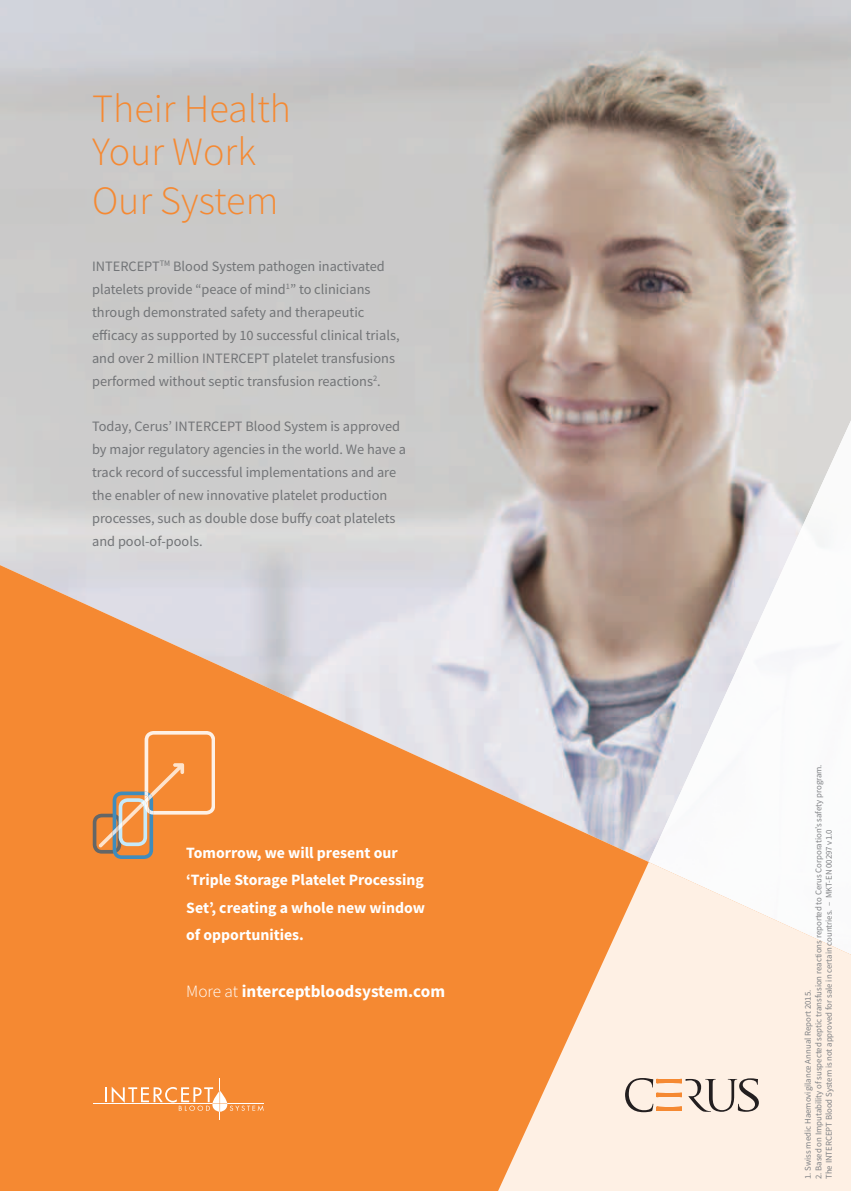
<style>
.page{position:relative;width:851px;height:1191px;background:#fff}
.page>*{position:absolute;margin:0;border:0;box-sizing:border-box;transform-origin:0 0}
.t1{font:300 40.2px/43px "Source Sans Pro";color:#f58932}
.t2{font:700 17.25px "Source Sans Pro";color:#fff}
.t3{font:700 15.75px/27.3px "Source Sans Pro";color:#fff}
.t4{font:14.4px/23px "Source Sans Pro";color:#727477}
.t5{font:8.7px/10.5px "Source Sans Pro";color:#808285}
.s1{font-weight:300}
</style>
<div class="page">
<img style="left:0;top:0;width:850px;height:565px">
<svg style="left:0;top:565px;width:749px;height:626px;background:#e89d62"></svg>
<img style="left:800px;top:420px;width:50px;height:145px">
<img style="left:749px;top:530px;width:51px;height:110px">
<img style="left:698px;top:640px;width:52px;height:222px">
<img style="left:648px;top:751px;width:51px;height:111px">
<svg style="left:498px;top:862px;width:352px;height:329px;background:#fbd9be"></svg>
<hr style="left:219px;top:1078px;width:1px;height:41px;background:#fff">
<hr style="left:93px;top:1103px;width:170px;height:1px;background:#fff">
<svg style="left:105px;top:1086px;width:158px;height:25px;background:#f7a360"></svg>
<svg style="left:93px;top:731px;width:122px;height:128px;background:#ea944d"></svg>
<hr style="left:656px;top:1079px;width:25px;height:4px;background:#f58932">
<svg style="left:665px;top:1106px;width:8px;height:4px"></svg>
<hr style="left:656px;top:1093px;width:25px;height:3px;background:#f58932">
<svg style="left:673px;top:1078px;width:85px;height:33px;background:#d0c1b4"></svg>
<svg style="left:625px;top:1078px;width:40px;height:34px"></svg>
<h1 class="t1" style="left:92px;top:87px;width:200px">Their Health<br>Your Work</h1>
<h1 class="t1" style="left:92px;top:179px;width:188px">Our System</h1>
<p class="t4" style="left:92px;top:254px;width:309px">INTERCEPT<sup>TM</sup> Blood System pathogen inactivated platelets provide “peace of mind<sup>1</sup>” to clinicians through demonstrated safety and therapeutic efficacy as supported by 10 successful clinical trials, and over 2 million INTERCEPT platelet transfusions performed without septic transfusion reactions<sup>2</sup>.</p>
<p class="t4" style="left:92px;top:415px;width:315px">Today, Cerus’ INTERCEPT Blood System is approved by major regulatory agencies in the world. We have a track record of successful implementations and are the enabler of new innovative platelet production processes, such as double dose buffy coat platelets and pool-of-pools.</p>
<p class="t3" style="left:186px;top:839px;width:240px">Tomorrow, we will present our ‘Triple Storage Platelet Processing<br>Set’, creating a whole new window of opportunities.</p>
<p class="t2" style="left:186px;top:980px;width:260px"><span class="s1">More at</span> interceptbloodsystem.com</p>
<p class="t5" style="left:813px;top:1179px;width:416px;rotate:-90deg">2. Based on Imputability of suspected septic transfusion reactions reported to Cerus Corporation’s safety program.<br>The INTERCEPT Blood System is not approved for sale in certain countries. – MKT-EN 00297 v1.0</p>
<p class="t5" style="left:802px;top:1179px;width:191px;rotate:-90deg">1. Swiss medic Haemovigilance Annual Report 2015.</p>
</div>
